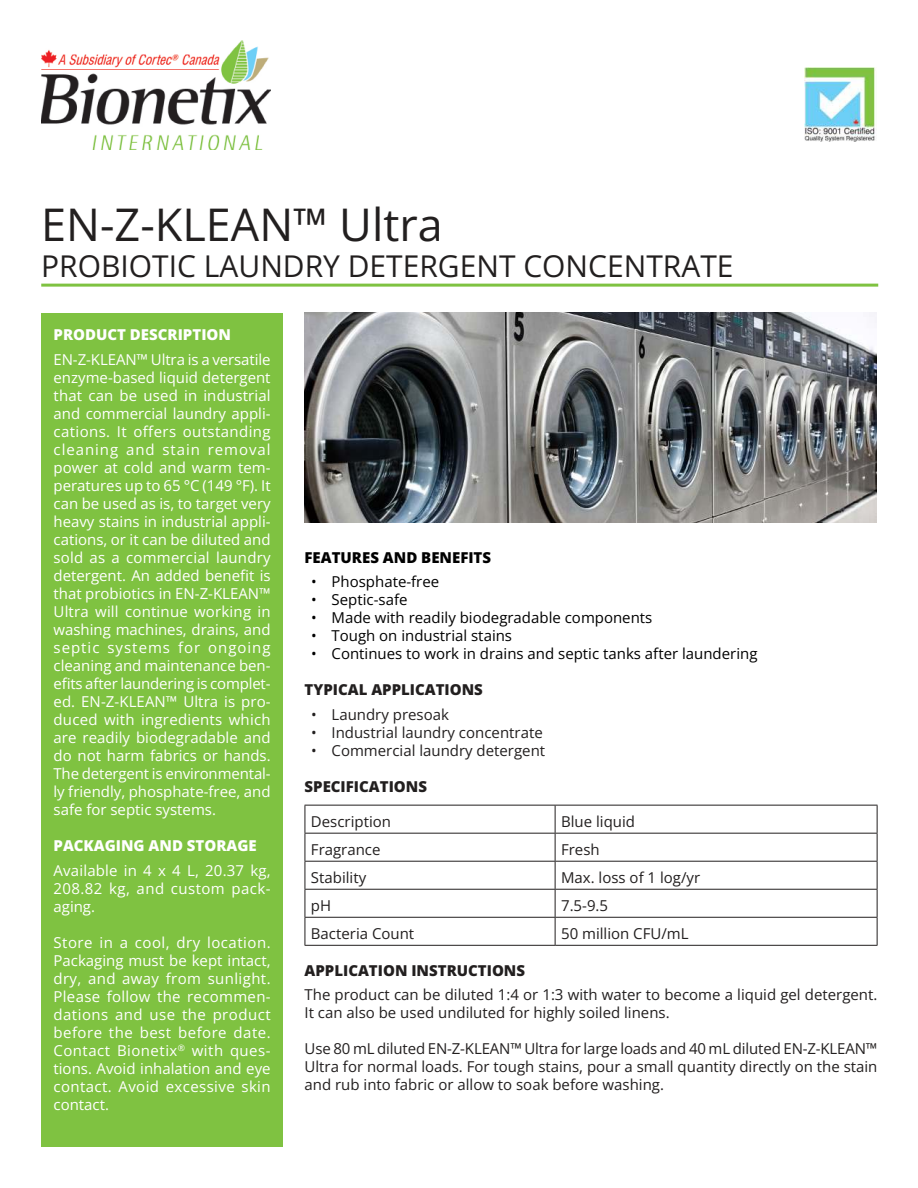
<style>
.page{position:relative;width:918px;height:1188px;background:#fff}
.page>*{position:absolute;margin:0;border:0;box-sizing:border-box;transform-origin:0 0}
.t1{font:45px "Open Sans";color:#221f1f}
.t2{font:30px "Open Sans";color:#221f1f}
.t3{font:15px/18px "Open Sans";color:#fff;text-align:justify}
.t4{font:15px/18px "Open Sans";color:#221f1f}
.t5{font:15px "Open Sans";color:#000}
.t6{font:700 15px "Open Sans";color:#221f1f}
.t7{font:800 15px "Open Sans";color:#221f1f}
.t8{font:800 15px "Open Sans";color:#fff}
.t9{font:800 15px "Open Sans";color:#000}
</style>
<div class="page">
<div style="left:41px;top:313px;width:242px;height:834px;background:#7fc241"></div>
<hr style="left:41px;top:284px;width:837px;height:3px;background:#7fc241">
<hr style="left:305px;top:805px;width:250px;height:1px;background:#221f1f">
<hr style="left:555px;top:805px;width:323px;height:1px;background:#221f1f">
<hr style="left:305px;top:833px;width:250px;height:1px;background:#221f1f">
<hr style="left:555px;top:833px;width:323px;height:1px;background:#221f1f">
<hr style="left:305px;top:861px;width:250px;height:1px;background:#221f1f">
<hr style="left:555px;top:861px;width:323px;height:1px;background:#221f1f">
<hr style="left:305px;top:889px;width:250px;height:1px;background:#221f1f">
<hr style="left:555px;top:889px;width:323px;height:1px;background:#221f1f">
<hr style="left:305px;top:917px;width:250px;height:1px;background:#221f1f">
<svg style="left:305px;top:806px;width:1px;height:139px"></svg>
<hr style="left:555px;top:917px;width:323px;height:1px;background:#221f1f">
<svg style="left:555px;top:806px;width:1px;height:139px"></svg>
<hr style="left:305px;top:945px;width:250px;height:1px;background:#221f1f">
<svg style="left:877px;top:806px;width:1px;height:139px"></svg>
<hr style="left:555px;top:945px;width:323px;height:1px;background:#221f1f">
<img style="left:41px;top:41px;width:230px;height:108px">
<img style="left:805px;top:67px;width:70px;height:75px">
<img style="left:305px;top:313px;width:572px;height:209px">
<h1 class="t1" style="left:41px;top:207px;width:403px">EN-Z-KLEAN™ Ultra</h1>
<h2 class="t2" style="left:41px;top:254px;width:694px">PROBIOTIC LAUNDRY DETERGENT CONCENTRATE</h2>
<p class="t8" style="left:54px;top:326px;width:179px">PRODUCT DESCRIPTION</p>
<p class="t3" style="left:54px;top:352px;width:219px">EN-Z-KLEAN™ Ultra is a versatile enzyme-based liquid detergent that can be used in industrial and commercial laundry appli&shy;cations. It offers outstanding cleaning and stain removal power at cold and warm tem&shy;peratures up to 65 °C (149 °F). It can be used as is, to target very heavy stains in industrial appli&shy;cations, or it can be diluted and sold as a commercial laundry detergent. An added benefit is that probiotics in EN-Z-KLEAN™ Ultra will continue working in washing machines, drains, and septic systems for ongoing cleaning and maintenance ben&shy;efits after laundering is complet&shy;ed. EN-Z-KLEAN™ Ultra is pro&shy;duced with ingredients which are readily biodegradable and do not harm fabrics or hands.<br>The detergent is environmental&shy;ly friendly, phosphate-free, and safe for septic systems.</p>
<p class="t8" style="left:54px;top:837px;width:205px">PACKAGING AND STORAGE</p>
<p class="t3" style="left:54px;top:863px;width:219px">Available in 4 x 4 L, 20.37 kg, 208.82 kg, and custom pack&shy;aging.</p>
<p class="t3" style="left:54px;top:935px;width:219px">Store in a cool, dry location.<br>Packaging must be kept intact, dry, and away from sunlight.<br>Please follow the recommen&shy;dations and use the product before the best before date.<br>Contact Bionetix<sup>®</sup> with ques&shy;tions. Avoid inhalation and eye contact. Avoid excessive skin contact.</p>
<p class="t9" style="left:305px;top:549px;width:188px">FEATURES AND BENEFITS</p>
<p class="t5" style="left:311px;top:576px;width:129px">• Phosphate-free</p>
<p class="t5" style="left:311px;top:594px;width:98px">• Septic-safe</p>
<p class="t5" style="left:311px;top:612px;width:343px">• Made with readily biodegradable components</p>
<p class="t5" style="left:311px;top:630px;width:202px">• Tough on industrial stains</p>
<p class="t5" style="left:311px;top:648px;width:448px">• Continues to work in drains and septic tanks after laundering</p>
<p class="t7" style="left:305px;top:681px;width:180px">TYPICAL APPLICATIONS</p>
<p class="t6" style="left:311px;top:709px;width:139px">• Laundry presoak</p>
<p class="t6" style="left:311px;top:727px;width:233px">• Industrial laundry concentrate</p>
<p class="t6" style="left:311px;top:745px;width:235px">• Commercial laundry detergent</p>
<p class="t7" style="left:305px;top:778px;width:124px">SPECIFICATIONS</p>
<p class="t4" style="left:311px;top:814px;width:82px">Description</p>
<p class="t4" style="left:561px;top:814px;width:75px">Blue liquid</p>
<p class="t4" style="left:311px;top:842px;width:71px">Fragrance</p>
<p class="t4" style="left:561px;top:842px;width:40px">Fresh</p>
<p class="t4" style="left:311px;top:870px;width:57px">Stability</p>
<p class="t4" style="left:561px;top:870px;width:141px">Max. loss of 1 log/yr</p>
<p class="t4" style="left:311px;top:898px;width:22px">pH</p>
<p class="t4" style="left:561px;top:898px;width:49px">7.5-9.5</p>
<p class="t4" style="left:311px;top:926px;width:105px">Bacteria Count</p>
<p class="t4" style="left:561px;top:926px;width:129px">50 million CFU/mL</p>
<p class="t7" style="left:305px;top:962px;width:222px">APPLICATION INSTRUCTIONS</p>
<p class="t4" style="left:305px;top:987px;width:574px">The product can be diluted 1:4 or 1:3 with water to become a liquid gel detergent.<br>It can also be used undiluted for highly soiled linens.</p>
<p class="t4" style="left:305px;top:1041px;width:574px;text-align:justify">Use 80 mL diluted EN-Z-KLEAN™ Ultra for large loads and 40 mL diluted EN-Z-KLEAN™ Ultra for normal loads. For tough stains, pour a small quantity directly on the stain and rub into fabric or allow to soak before washing.</p>
</div>
